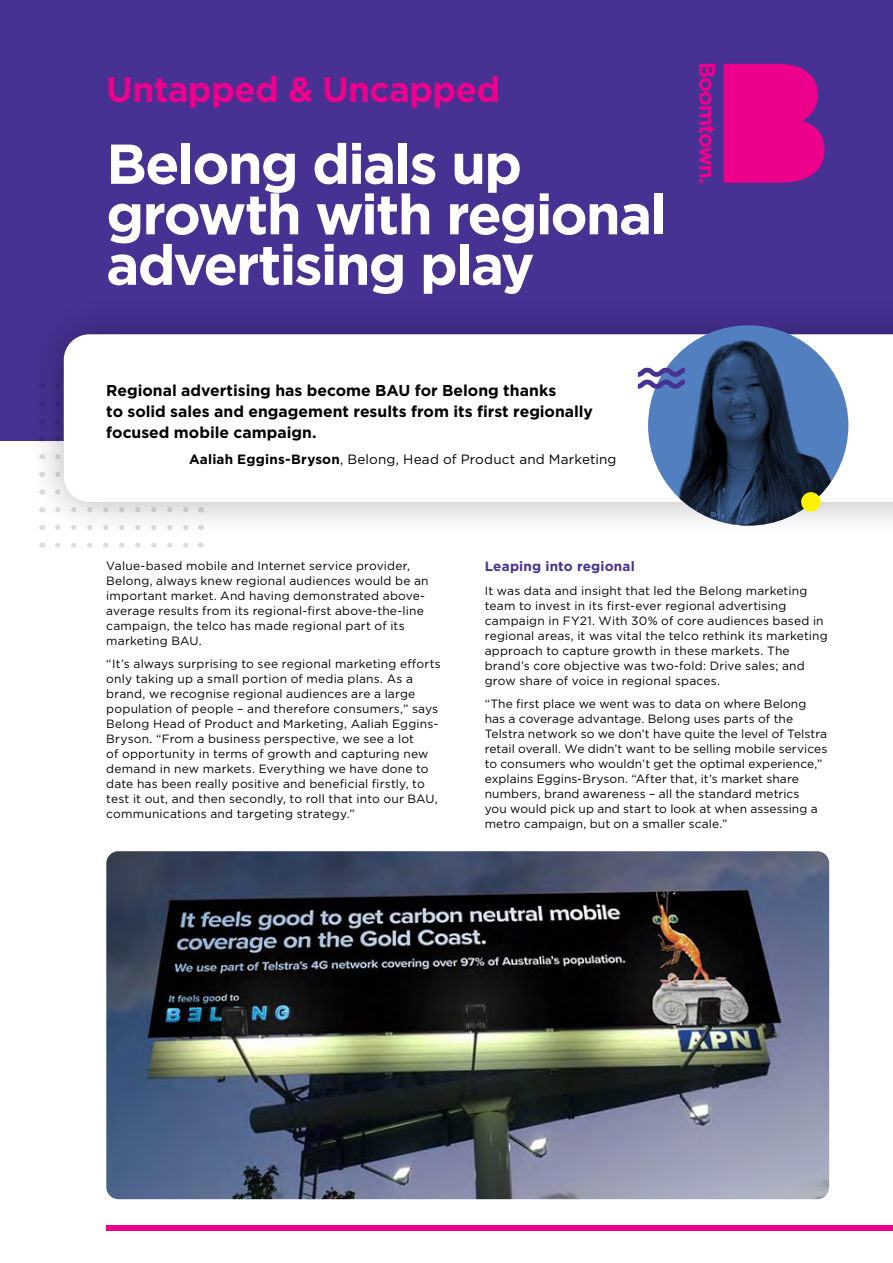
<style>
.page{position:relative;width:893px;height:1263px;background:#fff}
.page>*{position:absolute;margin:0;border:0;box-sizing:border-box;transform-origin:0 0}
.t1{font:700 56.1px/50.6px "Gotham";letter-spacing:-.035em;color:#fff}
.t2{font:700 35.4px "Gotham";letter-spacing:-.02em;color:#ec008c}
.t3{font:700 15.75px/21px "Gotham";color:#000}
.t4{font:13.5px "Gotham";letter-spacing:.015em;color:#000}
.t5{font:700 13.5px "Gotham";letter-spacing:.015em;color:#473192}
.t6{font:12px/15px "Gotham";letter-spacing:.01em;color:#000}
.s1{font-weight:700}
</style>
<div class="page">
<div style="left:0;top:0;width:893px;height:440px;background:#473192"></div>
<svg style="left:58px;top:542px;width:131px;height:6px"></svg>
<div style="left:26px;top:296px;width:867px;height:244px;background:#000;opacity:.3"></div>
<div style="left:64px;top:334px;width:829px;height:168px;background:#fff"></div>
<div style="left:106px;top:1225px;width:787px;height:5px;background:#ec008c"></div>
<svg style="left:699px;top:64px;width:16px;height:119px"></svg>
<svg style="left:723px;top:64px;width:101px;height:119px;background:#dc048c"></svg>
<img style="left:648px;top:331px;width:200px;height:195px">
<div style="left:801px;top:492px;width:20px;height:20px;background:#fff200;border-radius:50%"></div>
<svg style="left:638px;top:368px;width:47px;height:21px"></svg>
<img style="left:106px;top:851px;width:723px;height:348px">
<p class="t2" style="left:106px;top:66px;width:396px">Untapped &amp; Uncapped</p>
<p class="t1" style="left:106px;top:138px;width:562px">Belong dials up growth with regional advertising play</p>
<p class="t3" style="left:106px;top:380px;width:488px">Regional advertising has become BAU for Belong thanks<br>to solid sales and engagement results from its first regionally focused mobile campaign.</p>
<p class="t4" style="left:189px;top:450px;width:429px"><span class="s1">Aaliah Eggins-Bryson</span>, Belong, Head of Product and Marketing</p>
<p class="t6" style="left:106px;top:558px;width:324px">Value-based mobile and Internet service provider, Belong, always knew regional audiences would be an important market. And having demonstrated above&shy;average results from its regional-first above-the-line campaign, the telco has made regional part of its marketing BAU.</p>
<p class="t6" style="left:106px;top:656px;width:336px">“It’s always surprising to see regional marketing efforts only taking up a small portion of media plans. As a brand, we recognise regional audiences are a large population of people – and therefore consumers,” says Belong Head of Product and Marketing, Aaliah Eggins-Bryson. “From a business perspective, we see a lot<br>of opportunity in terms of growth and capturing new demand in new markets. Everything we have done to date has been really positive and beneficial firstly, to test it out, and then secondly, to roll that into our BAU, communications and targeting strategy.”</p>
<p class="t5" style="left:485px;top:557px;width:152px">Leaping into regional</p>
<p class="t6" style="left:485px;top:583px;width:344px">It was data and insight that led the Belong marketing team to invest in its first-ever regional advertising campaign in FY21. With 30% of core audiences based in regional areas, it was vital the telco rethink its marketing approach to capture growth in these markets. The brand’s core objective was two-fold: Drive sales; and grow share of voice in regional spaces.</p>
<p class="t6" style="left:485px;top:696px;width:344px">“The first place we went was to data on where Belong has a coverage advantage. Belong uses parts of the Telstra network so we don’t have quite the level of Telstra retail overall. We didn’t want to be selling mobile services to consumers who wouldn’t get the optimal experience,” explains Eggins-Bryson. “After that, it’s market share numbers, brand awareness – all the standard metrics<br>you would pick up and start to look at when assessing a metro campaign, but on a smaller scale.”</p>
</div>
